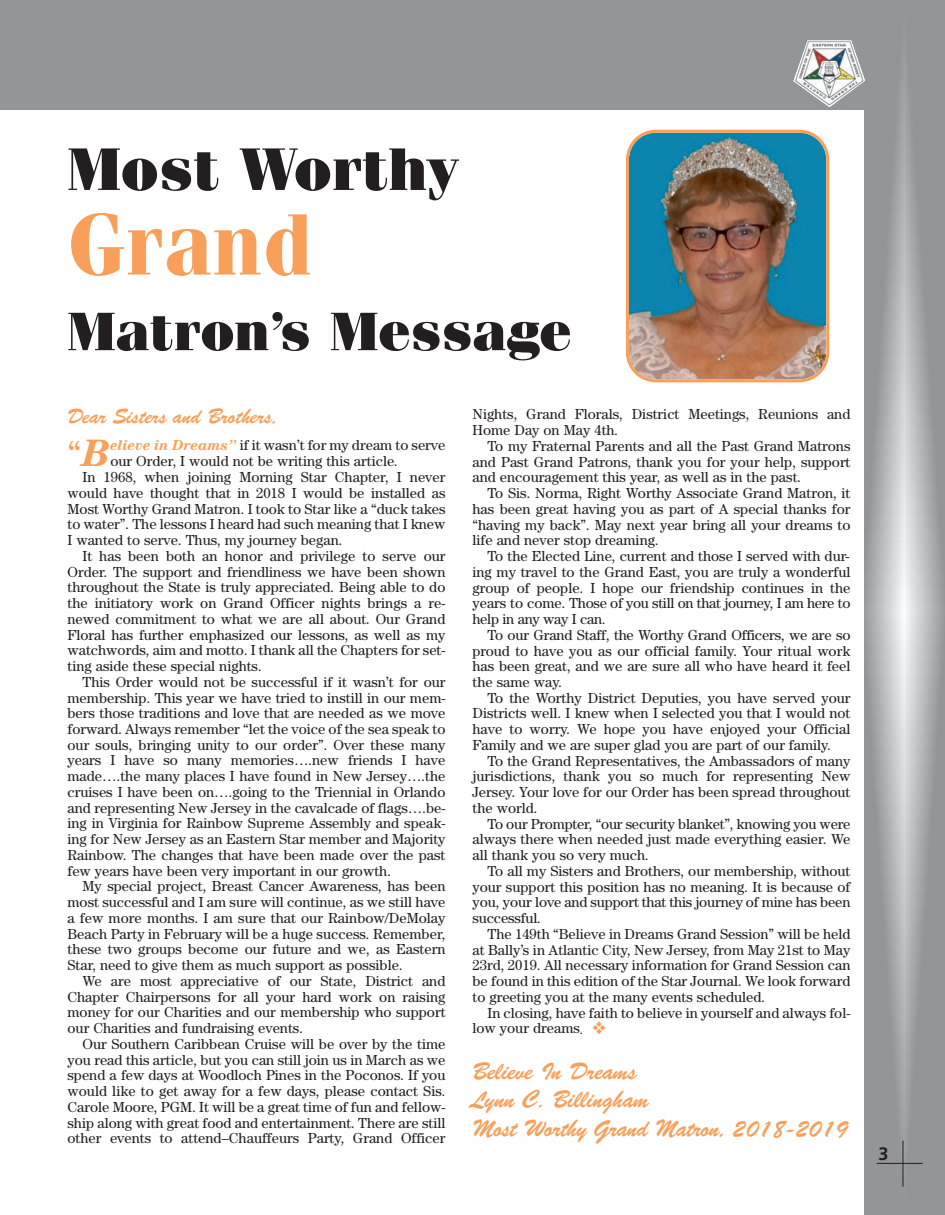
<style>
.page{position:relative;width:945px;height:1215px;background:#fff}
.page>*{position:absolute;margin:0;border:0;box-sizing:border-box;transform-origin:0 0}
.t1{font:700 87px "Fenice";color:#f8a05a}
.t2{font:900 60px "Fenice";color:#231f20}
.t3{font:900 54px "Fenice";color:#231f20}
.t4{font:35.55px "Century";color:#f8a05a}
.t5{font:24px/28.5px "Brush Script BT";color:#f8a05a}
.t6{font:21px "Brush Script BT";color:#f8a05a}
.t7{font:700 18px "Frutiger";color:#231f20}
.t8{font:14.55px/15.8px "Century";color:#231f20;text-align:justify}
.s1{font-weight:700;font-style:italic;font-size:38.25px}
.s2{font-weight:700;font-style:italic;color:#f8a05a}
.s3{font-size:13.5px}
.s4{color:#f8a05a}
</style>
<div class="page">
<div style="left:14px;top:0;width:864px;height:110px;background:#939598"></div>
<svg style="left:864px;top:0;width:81px;height:1215px;background:#a4a6a9"></svg>
<hr style="left:877px;top:1163px;width:46px;height:1px;background:#231f20">
<hr style="left:903px;top:1141px;width:1px;height:46px;background:#231f20">
<div style="left:0;top:0;width:18px;height:110px;background:#939598"></div>
<img style="left:793px;top:40px;width:72px;height:67px">
<img style="left:626px;top:130px;width:203px;height:252px">
<h2 class="t2" style="left:68px;top:148px;width:391px">Most Worthy</h2>
<h1 class="t1" style="left:68px;top:214px;width:246px">Grand</h1>
<h3 class="t3" style="left:68px;top:313px;width:505px">Matron’s Message</h3>
<h3 class="t6" style="left:68px;top:408px;width:212px">Dear Sisters and Brothers,</h3>
<h3 class="t4" style="left:68px;top:442px;width:45px">“<span class="s1">B</span></h3>
<p class="t8" style="left:110px;top:438px;width:337px"><span class="s2">elieve in Dreams”</span> if it wasn’t for my dream to serve</p>
<p class="t8" style="left:110px;top:455px;width:289px">our Order, I would not be writing this article.</p>
<p class="t8" style="left:83px;top:471px;width:365px">In 1968, when joining Morning Star Chapter, I never</p>
<p class="t8" style="left:68px;top:486px;width:379px">would have thought that in 2018 I would be installed as</p>
<p class="t8" style="left:68px;top:502px;width:380px">Most Worthy Grand Matron. I took to Star like a “duck takes</p>
<p class="t8" style="left:68px;top:518px;width:379px">to water”. The lessons I heard had such meaning that I knew</p>
<p class="t8" style="left:68px;top:534px;width:276px">I wanted to serve. Thus, my journey began.</p>
<p class="t8" style="left:83px;top:549px;width:364px">It has been both an honor and privilege to serve our</p>
<p class="t8" style="left:68px;top:565px;width:380px">Order. The support and friendliness we have been shown</p>
<p class="t8" style="left:68px;top:581px;width:379px">throughout the State is truly appreciated. Being able to do</p>
<p class="t8" style="left:68px;top:596px;width:380px">the initiatory work on Grand Officer nights brings a re-</p>
<p class="t8" style="left:68px;top:612px;width:380px">newed commitment to what we are all about. Our Grand</p>
<p class="t8" style="left:68px;top:628px;width:380px">Floral has further emphasized our lessons, as well as my</p>
<p class="t8" style="left:68px;top:644px;width:380px">watchwords, aim and motto. I thank all the Chapters for set-</p>
<p class="t8" style="left:68px;top:659px;width:196px">ting aside these special nights.</p>
<p class="t8" style="left:83px;top:675px;width:364px">This Order would not be successful if it wasn’t for our</p>
<p class="t8" style="left:68px;top:691px;width:380px">membership. This year we have tried to instill in our mem-</p>
<p class="t8" style="left:68px;top:707px;width:380px">bers those traditions and love that are needed as we move</p>
<p class="t8" style="left:68px;top:722px;width:380px">forward. Always remember “let the voice of the sea speak to</p>
<p class="t8" style="left:68px;top:738px;width:379px">our souls, bringing unity to our order”. Over these many</p>
<p class="t8" style="left:68px;top:754px;width:379px">years I have so many memories….new friends I have</p>
<p class="t8" style="left:68px;top:770px;width:380px">made….the many places I have found in New Jersey….the</p>
<p class="t8" style="left:68px;top:785px;width:380px">cruises I have been on….going to the Triennial in Orlando</p>
<p class="t8" style="left:68px;top:801px;width:379px">and representing New Jersey in the cavalcade of flags….be-</p>
<p class="t8" style="left:68px;top:817px;width:380px">ing in Virginia for Rainbow Supreme Assembly and speak-</p>
<p class="t8" style="left:68px;top:833px;width:379px">ing for New Jersey as an Eastern Star member and Majority</p>
<p class="t8" style="left:68px;top:848px;width:380px">Rainbow. The changes that have been made over the past</p>
<p class="t8" style="left:68px;top:864px;width:325px">few years have been very important in our growth.</p>
<p class="t8" style="left:83px;top:880px;width:364px">My special project, Breast Cancer Awareness, has been</p>
<p class="t8" style="left:68px;top:896px;width:380px">most successful and I am sure will continue, as we still have</p>
<p class="t8" style="left:68px;top:911px;width:380px">a few more months. I am sure that our Rainbow/DeMolay</p>
<p class="t8" style="left:68px;top:927px;width:379px">Beach Party in February will be a huge success. Remember,</p>
<p class="t8" style="left:68px;top:943px;width:380px">these two groups become our future and we, as Eastern</p>
<p class="t8" style="left:68px;top:959px;width:337px">Star, need to give them as much support as possible.</p>
<p class="t8" style="left:83px;top:974px;width:365px">We are most appreciative of our State, District and</p>
<p class="t8" style="left:68px;top:990px;width:379px">Chapter Chairpersons for all your hard work on raising</p>
<p class="t8" style="left:68px;top:1006px;width:380px">money for our Charities and our membership who support</p>
<p class="t8" style="left:68px;top:1022px;width:237px">our Charities and fundraising events.</p>
<p class="t8" style="left:83px;top:1037px;width:364px">Our Southern Caribbean Cruise will be over by the time</p>
<p class="t8" style="left:68px;top:1053px;width:380px">you read this article, but you can still join us in March as we</p>
<p class="t8" style="left:68px;top:1069px;width:379px">spend a few days at Woodloch Pines in the Poconos. If you</p>
<p class="t8" style="left:68px;top:1085px;width:380px">would like to get away for a few days, please contact Sis.</p>
<p class="t8" style="left:68px;top:1100px;width:380px">Carole Moore, PGM. It will be a great time of fun and fellow-</p>
<p class="t8" style="left:68px;top:1116px;width:380px">ship along with great food and entertainment. There are still</p>
<p class="t8" style="left:68px;top:1132px;width:380px">other events to attend–Chauffeurs Party, Grand Officer</p>
<p class="t8" style="left:473px;top:408px;width:380px">Nights, Grand Florals, District Meetings, Reunions and<br>Home Day on May 4th.</p>
<p class="t8" style="left:473px;top:439px;width:380px;text-indent:15px">To my Fraternal Parents and all the Past Grand Matrons and Past Grand Patrons, thank you for your help, support and encouragement this year, as well as in the past.</p>
<p class="t8" style="left:473px;top:487px;width:380px;text-indent:15px">To Sis. Norma, Right Worthy Associate Grand Matron, it has been great having you as part of A special thanks for “having my back”. May next year bring all your dreams to life and never stop dreaming.</p>
<p class="t8" style="left:473px;top:550px;width:380px;text-indent:15px">To the Elected Line, current and those I served with dur&shy;ing my travel to the Grand East, you are truly a wonderful group of people. I hope our friendship continues in the years to come. Those of you still on that journey, I am here to help in any way I can.</p>
<p class="t8" style="left:473px;top:628px;width:380px;text-indent:15px">To our Grand Staff, the Worthy Grand Officers, we are so proud to have you as our official family. Your ritual work has been great, and we are sure all who have heard it feel the same way.</p>
<p class="t8" style="left:473px;top:691px;width:380px;text-indent:15px">To the Worthy District Deputies, you have served your Districts well. I knew when I selected you that I would not have to worry. We hope you have enjoyed your Official Family and we are super glad you are part of our family.</p>
<p class="t8" style="left:473px;top:754px;width:380px;text-indent:15px">To the Grand Representatives, the Ambassadors of many jurisdictions, thank you so much for representing New Jersey. Your love for our Order has been spread throughout the world.</p>
<p class="t8" style="left:473px;top:817px;width:380px;text-indent:15px">To our Prompter, “our security blanket”, knowing you were always there when needed just made everything easier. We all thank you so very much.</p>
<p class="t8" style="left:473px;top:864px;width:380px;text-indent:15px">To all my Sisters and Brothers, our membership, without your support this position has no meaning. It is because of you, your love and support that this journey of mine has been successful.</p>
<p class="t8" style="left:473px;top:927px;width:380px;text-indent:15px">The 149th “Believe in Dreams Grand Session” will be held at Bally’s in Atlantic City, New Jersey, from May 21st to May 23rd, 2019. All necessary information for Grand Session can be found in this edition of the Star Journal. We look forward to greeting you at the many events scheduled.</p>
<p class="t8" style="left:473px;top:1006px;width:380px;text-indent:15px">In closing, have faith to believe in yourself and always fol&shy;low your dreams<span class="s3">.</span> <span class="s4">❖</span></p>
<h3 class="t5" style="left:472px;top:1060px;width:378px">Believe In Dreams<br>Lynn C. Billingham<br>Most Worthy Grand Matron, 2018-2019</h3>
<p class="t7" style="left:879px;top:1146px;width:12px">3</p>
</div>
